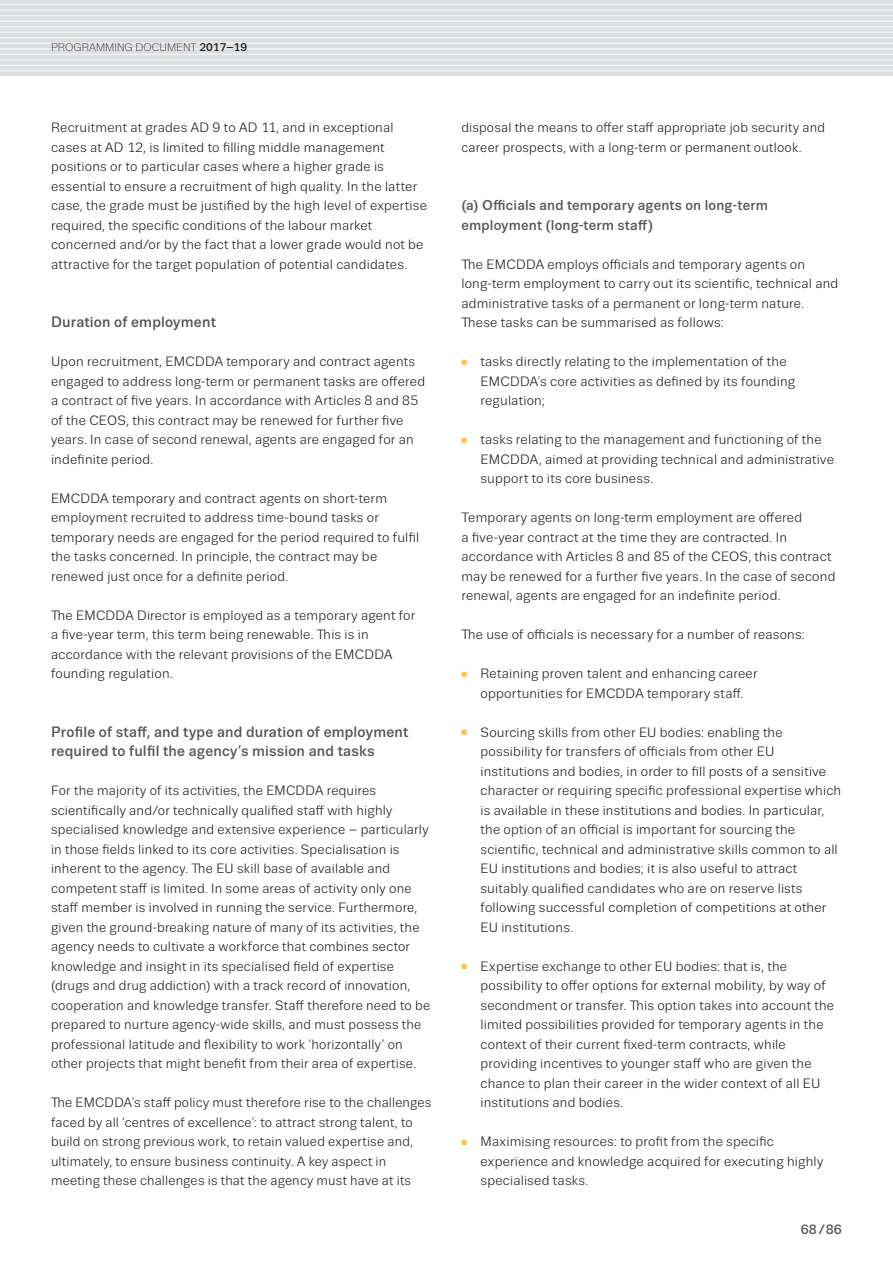
<style>
.page{position:relative;width:893px;height:1263px;background:#fff}
.page>*{position:absolute;margin:0;border:0;box-sizing:border-box;transform-origin:0 0}
.III_Headline{font:500 15px/19.5px "Trivia Sans";letter-spacing:.01em;color:#57585a}
.IV_Headline{font:500 14.25px/19.5px "Trivia Sans";letter-spacing:.015em;color:#57585a}
.TEXT_Regular_9_13{font:13.5px/19.5px "Trivia Sans";letter-spacing:.015em;color:#231f20}
.t1{font:500 13.5px "Trivia Sans";color:#57585a}
.t2{font:300 11.25px "Trivia Sans";color:#231f20}
.s1{font-weight:500}
.s2{color:#fec357}
</style>
<div class="page">
<div style="left:0;top:0;width:893px;height:76px;background:#dddee0"></div>
<hr style="left:0;top:4px;width:893px;height:1px;background:#f2f3f4">
<hr style="left:0;top:9px;width:893px;height:2px;background:#f2f3f4">
<hr style="left:0;top:15px;width:893px;height:1px;background:#f2f3f4">
<hr style="left:0;top:20px;width:893px;height:2px;background:#f2f3f4">
<hr style="left:0;top:26px;width:893px;height:1px;background:#f2f3f4">
<hr style="left:0;top:31px;width:893px;height:2px;background:#f2f3f4">
<hr style="left:0;top:37px;width:893px;height:1px;background:#f2f3f4">
<hr style="left:0;top:43px;width:893px;height:1px;background:#f2f3f4">
<hr style="left:0;top:48px;width:893px;height:2px;background:#f2f3f4">
<hr style="left:0;top:54px;width:893px;height:1px;background:#f2f3f4">
<hr style="left:0;top:59px;width:893px;height:2px;background:#f2f3f4">
<hr style="left:0;top:65px;width:893px;height:1px;background:#f2f3f4">
<hr style="left:0;top:70px;width:893px;height:2px;background:#f2f3f4">
<p class="t2" style="left:51px;top:42px;width:198px">PROGRAMMING DOCUMENT <span class="s1">2017–19</span></p>
<p class="TEXT_Regular_9_13" style="left:51px;top:118px;width:377px">Recruitment at grades AD 9 to AD 11, and in exceptional cases at AD 12, is limited to filling middle management positions or to particular cases where a higher grade is essential to ensure a recruitment of high quality. In the latter case, the grade must be justified by the high level of expertise required, the specific conditions of the labour market concerned and/or by the fact that a lower grade would not be attractive for the target population of potential candidates.</p>
<p class="III_Headline" style="left:51px;top:312px;width:166px">Duration of employment</p>
<p class="TEXT_Regular_9_13" style="left:51px;top:352px;width:376px">Upon recruitment, EMCDDA temporary and contract agents engaged to address long-term or permanent tasks are offered a contract of five years. In accordance with Articles 8 and 85 of the CEOS, this contract may be renewed for further five years. In case of second renewal, agents are engaged for an indefinite period.</p>
<p class="TEXT_Regular_9_13" style="left:51px;top:488px;width:370px">EMCDDA temporary and contract agents on short-term employment recruited to address time-bound tasks or temporary needs are engaged for the period required to fulfil the tasks concerned. In principle, the contract may be renewed just once for a definite period.</p>
<p class="TEXT_Regular_9_13" style="left:51px;top:605px;width:366px">The EMCDDA Director is employed as a temporary agent for a five-year term, this term being renewable. This is in accordance with the relevant provisions of the EMCDDA founding regulation.</p>
<p class="III_Headline" style="left:51px;top:722px;width:359px">Profile of staff, and type and duration of employment required to fulfil the agency’s mission and tasks</p>
<p class="TEXT_Regular_9_13" style="left:51px;top:781px;width:381px">For the majority of its activities, the EMCDDA requires scientifically and/or technically qualified staff with highly specialised knowledge and extensive experience – particularly in those fields linked to its core activities. Specialisation is inherent to the agency. The EU skill base of available and competent staff is limited. In some areas of activity only one staff member is involved in running the service. Furthermore, given the ground-breaking nature of many of its activities, the agency needs to cultivate a workforce that combines sector knowledge and insight in its specialised field of expertise (drugs and drug addiction) with a track record of innovation, cooperation and knowledge transfer. Staff therefore need to be prepared to nurture agency-wide skills, and must possess the professional latitude and flexibility to work ‘horizontally’ on other projects that might benefit from their area of expertise.</p>
<p class="TEXT_Regular_9_13" style="left:51px;top:1093px;width:382px">The EMCDDA’s staff policy must therefore rise to the challenges faced by all ‘centres of excellence’: to attract strong talent, to build on strong previous work, to retain valued expertise and, ultimately, to ensure business continuity. A key aspect in meeting these challenges is that the agency must have at its</p>
<p class="TEXT_Regular_9_13" style="left:461px;top:118px;width:365px">disposal the means to offer staff appropriate job security and career prospects, with a long-term or permanent outlook.</p>
<p class="IV_Headline" style="left:461px;top:196px;width:308px">(a) Officials and temporary agents on long-term employment (long-term staff)</p>
<p class="TEXT_Regular_9_13" style="left:461px;top:254px;width:379px">The EMCDDA employs officials and temporary agents on long-term employment to carry out its scientific, technical and administrative tasks of a permanent or long-term nature.<br>These tasks can be summarised as follows:</p>
<p class="TEXT_Regular_9_13" style="left:480px;top:352px;width:316px;text-indent:-19px"><span class="s2">■</span> tasks directly relating to the implementation of the<br>EMCDDA’s core activities as defined by its founding regulation;</p>
<p class="TEXT_Regular_9_13" style="left:480px;top:430px;width:355px;text-indent:-19px"><span class="s2">■</span> tasks relating to the management and functioning of the<br>EMCDDA, aimed at providing technical and administrative support to its core business.</p>
<p class="TEXT_Regular_9_13" style="left:461px;top:508px;width:376px">Temporary agents on long-term employment are offered<br>a five-year contract at the time they are contracted. In accordance with Articles 8 and 85 of the CEOS, this contract may be renewed for a further five years. In the case of second renewal, agents are engaged for an indefinite period.</p>
<p class="TEXT_Regular_9_13" style="left:461px;top:625px;width:345px">The use of officials is necessary for a number of reasons:</p>
<p class="TEXT_Regular_9_13" style="left:461px;top:664px;width:298px;text-align:center"><span class="s2">■</span> Retaining proven talent and enhancing career opportunities for EMCDDA temporary staff.</p>
<p class="TEXT_Regular_9_13" style="left:480px;top:722px;width:362px;text-indent:-19px"><span class="s2">■</span> Sourcing skills from other EU bodies: enabling the possibility for transfers of officials from other EU institutions and bodies, in order to fill posts of a sensitive character or requiring specific professional expertise which is available in these institutions and bodies. In particular, the option of an official is important for sourcing the scientific, technical and administrative skills common to all EU institutions and bodies; it is also useful to attract suitably qualified candidates who are on reserve lists following successful completion of competitions at other EU institutions.</p>
<p class="TEXT_Regular_9_13" style="left:480px;top:956px;width:355px;text-indent:-19px"><span class="s2">■</span> Expertise exchange to other EU bodies: that is, the possibility to offer options for external mobility, by way of secondment or transfer. This option takes into account the limited possibilities provided for temporary agents in the context of their current fixed-term contracts, while providing incentives to younger staff who are given the chance to plan their career in the wider context of all EU institutions and bodies.</p>
<p class="TEXT_Regular_9_13" style="left:480px;top:1132px;width:344px;text-indent:-19px"><span class="s2">■</span> Maximising resources: to profit from the specific experience and knowledge acquired for executing highly specialised tasks.</p>
<p class="t1" style="left:801px;top:1222px;width:43px">68/86</p>
</div>
